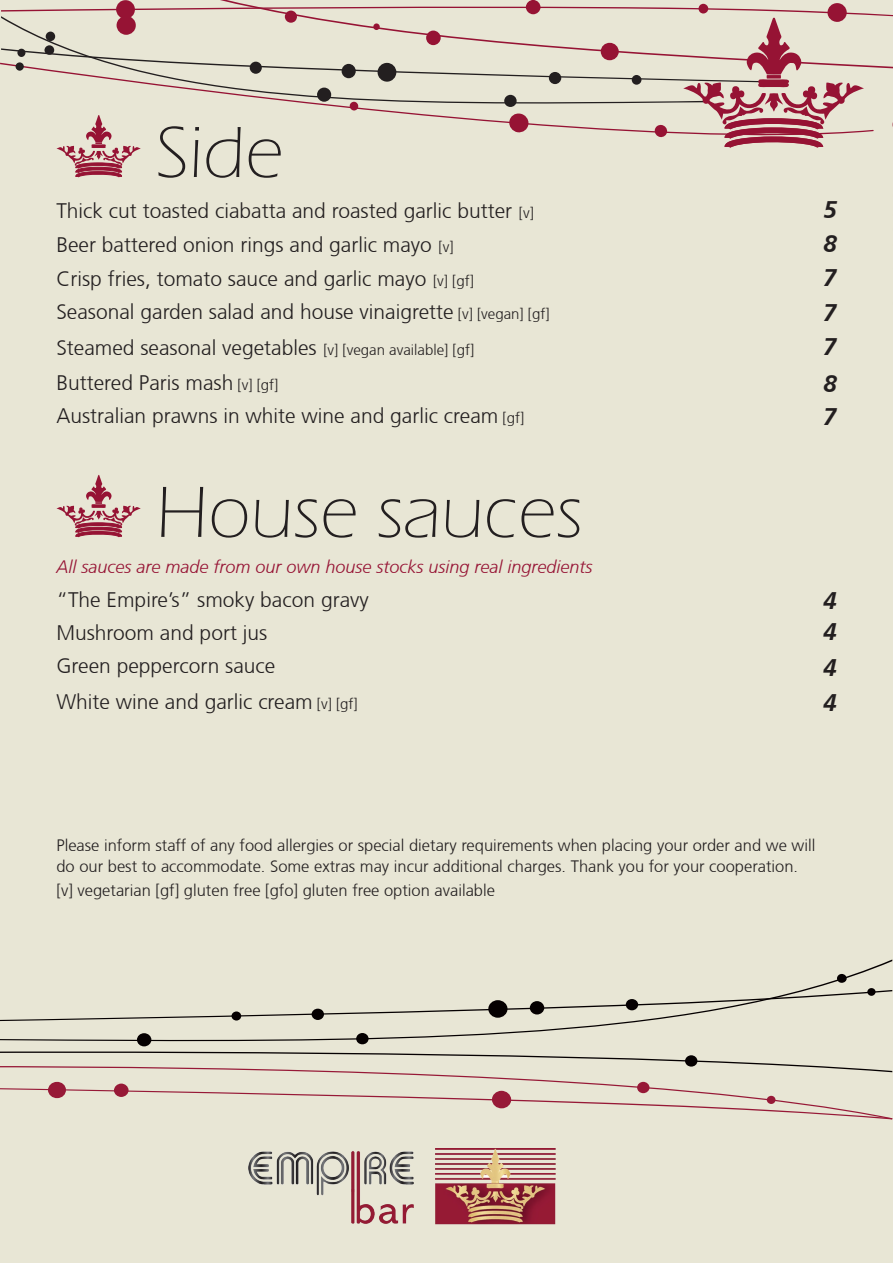
<style>
.page{position:relative;width:893px;height:1263px;background:#e8e6d5}
.page>*{position:absolute;margin:0;border:0;box-sizing:border-box;transform-origin:0 0}
.t1{font:300 75px "Eras ITC";color:#231f20}
.t2{font:italic 700 24px "Frutiger CE";color:#231f20}
.t3{font:300 21px "Frutiger CE";color:#231f20}
.t4{font:italic 300 18px "Frutiger CE";color:#961334}
.t5{font:300 16.5px/21px "Frutiger CE";color:#231f20}
.s1{font-size:15px}
</style>
<div class="page">
<svg style="left:116px;top:0;width:19px;height:19px"></svg>
<svg style="left:827px;top:3px;width:20px;height:19px"></svg>
<svg style="left:0;top:959px;width:892px;height:86px"></svg>
<svg style="left:0;top:1051px;width:893px;height:68px"></svg>
<div style="left:767px;top:1096px;width:8px;height:8px;background:#971937;border-radius:50%"></div>
<div style="left:488px;top:1000px;width:19px;height:18px;background:#050001;border-radius:50%"></div>
<div style="left:530px;top:1001px;width:14px;height:13px;background:#050001;border-radius:50%"></div>
<div style="left:626px;top:999px;width:12px;height:11px;background:#050001;border-radius:50%"></div>
<div style="left:312px;top:1009px;width:12px;height:11px;background:#050001;border-radius:50%"></div>
<div style="left:231px;top:1011px;width:10px;height:9px;background:#050001;border-radius:50%"></div>
<div style="left:137px;top:1033px;width:14px;height:13px;background:#050001;border-radius:50%"></div>
<div style="left:837px;top:974px;width:10px;height:9px;background:#050001;border-radius:50%"></div>
<div style="left:867px;top:988px;width:9px;height:8px;background:#050001;border-radius:50%"></div>
<div style="left:356px;top:1033px;width:13px;height:11px;background:#050001;border-radius:50%"></div>
<div style="left:637px;top:1082px;width:12px;height:11px;background:#971937;border-radius:50%"></div>
<div style="left:114px;top:1083px;width:15px;height:14px;background:#971937;border-radius:50%"></div>
<div style="left:492px;top:1091px;width:19px;height:17px;background:#971937;border-radius:50%"></div>
<div style="left:48px;top:1082px;width:18px;height:16px;background:#971937;border-radius:50%"></div>
<div style="left:685px;top:1055px;width:12px;height:11px;background:#050001;border-radius:50%"></div>
<img style="left:248px;top:1148px;width:308px;height:77px">
<svg style="left:1px;top:5px;width:892px;height:173px"></svg>
<svg style="left:56px;top:475px;width:85px;height:62px"></svg>
<h1 class="t1" style="left:156px;top:111px;width:129px">Side</h1>
<p class="t3" style="left:56px;top:198px;width:479px">Thick cut toasted ciabatta and roasted garlic butter <span class="s1">[v]</span></p>
<p class="t2" style="left:823px;top:195px;width:15px">5</p>
<p class="t3" style="left:56px;top:232px;width:399px">Beer battered onion rings and garlic mayo <span class="s1">[v]</span></p>
<p class="t2" style="left:823px;top:229px;width:15px">8</p>
<p class="t3" style="left:56px;top:266px;width:419px">Crisp fries, tomato sauce and garlic mayo <span class="s1">[v] [gf]</span></p>
<p class="t2" style="left:823px;top:263px;width:15px">7</p>
<p class="t3" style="left:56px;top:300px;width:495px">Seasonal garden salad and house vinaigrette <span class="s1">[v] [vegan] [gf]</span></p>
<p class="t2" style="left:823px;top:299px;width:15px">7</p>
<p class="t3" style="left:56px;top:336px;width:419px">Steamed seasonal vegetables <span class="s1">[v] [vegan available] [gf]</span></p>
<p class="t2" style="left:823px;top:333px;width:15px">7</p>
<p class="t3" style="left:56px;top:370px;width:223px">Buttered Paris mash <span class="s1">[v] [gf]</span></p>
<p class="t2" style="left:823px;top:370px;width:15px">8</p>
<p class="t3" style="left:56px;top:403px;width:469px">Australian prawns in white wine and garlic cream <span class="s1">[gf]</span></p>
<p class="t2" style="left:823px;top:402px;width:15px">7</p>
<h1 class="t1" style="left:156px;top:471px;width:428px">House sauces</h1>
<p class="t4" style="left:56px;top:557px;width:538px">All sauces are made from our own house stocks using real ingredients</p>
<p class="t3" style="left:56px;top:587px;width:314px">“The Empire’s” smoky bacon gravy</p>
<p class="t2" style="left:823px;top:586px;width:15px">4</p>
<p class="t3" style="left:56px;top:621px;width:212px">Mushroom and port jus</p>
<p class="t2" style="left:823px;top:618px;width:15px">4</p>
<p class="t3" style="left:56px;top:654px;width:220px">Green peppercorn sauce</p>
<p class="t2" style="left:823px;top:653px;width:15px">4</p>
<p class="t3" style="left:56px;top:689px;width:303px">White wine and garlic cream <span class="s1">[v] [gf]</span></p>
<p class="t2" style="left:823px;top:688px;width:15px">4</p>
<p class="t5" style="left:56px;top:835px;width:760px">Please inform staff of any food allergies or special dietary requirements when placing your order and we will do our best to accommodate. Some extras may incur additional charges. Thank you for your cooperation.</p>
<p class="t5" style="left:56px;top:880px;width:440px">[v] vegetarian [gf] gluten free [gfo] gluten free option available</p>
</div>
